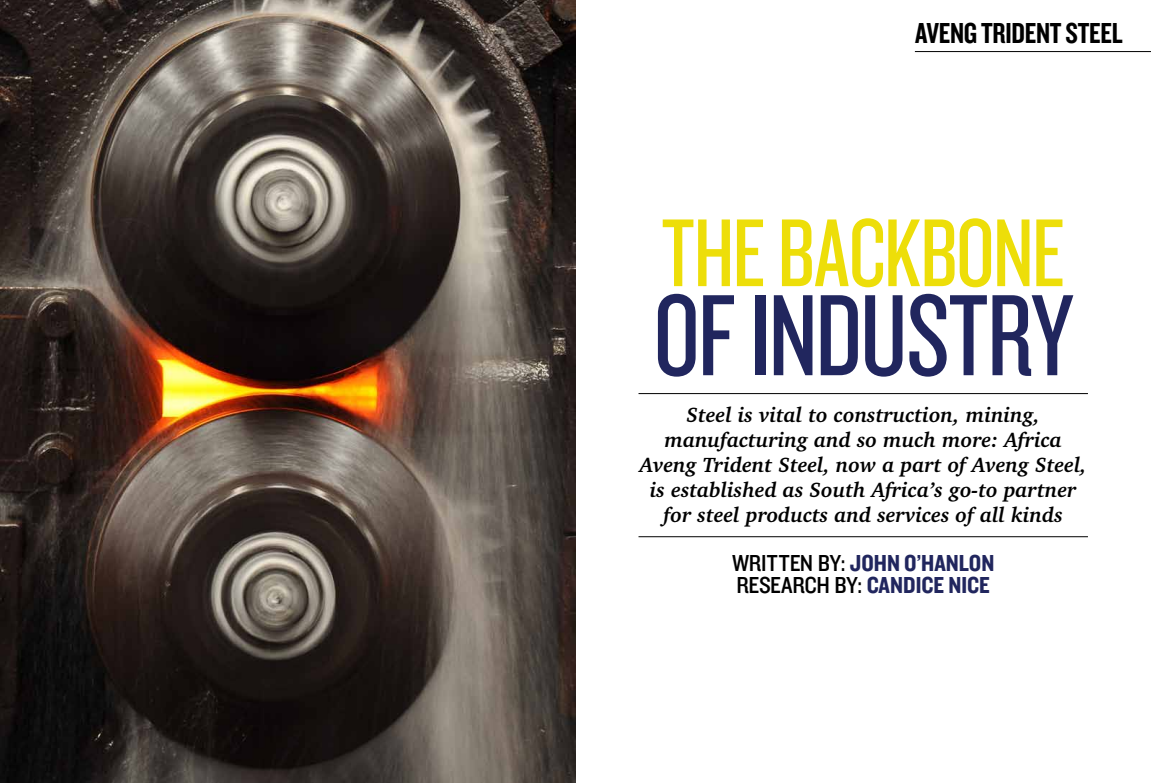
<style>
.page{position:relative;width:1151px;height:783px;background:#fff}
.page>*{position:absolute;margin:0;border:0;box-sizing:border-box;transform-origin:0 0}
.t1{font:120px "Knockout HTF28 Junior Featherwt";letter-spacing:-.02em;color:#21265e}
.t2{font:100px "Knockout HTF28 Junior Featherwt";letter-spacing:-.02em;color:#edde09}
.t3{font:30px "Knockout HTF49 Liteweight";letter-spacing:-.01em;color:#000}
.t4{font:24px "Knockout HTF50 Welterweight";color:#21265e}
.t5{font:24px "Knockout HTF30 Junior Welterwt";letter-spacing:-.01em;color:#000}
.t6{font:italic 700 21px/25px "Charter IT Cby BT";color:#000;text-align:center}
.s1{font-family:"Knockout HTF30 Junior Welterwt";color:#000}
.s2{font-family:"Knockout HTF50 Welterweight";color:#21265e}
</style>
<div class="page">
<hr style="left:638px;top:393px;width:450px;height:1px;background:#000">
<hr style="left:638px;top:536px;width:450px;height:1px;background:#000">
<hr style="left:915px;top:51px;width:236px;height:1px;background:#000">
<img style="left:0;top:0;width:575px;height:782px">
<h3 class="t3" style="left:915px;top:17px;width:209px">AVENG TRIDENT STEEL</h3>
<h2 class="t2" style="left:661px;top:203px;width:405px">THE BACKBONE</h2>
<h1 class="t1" style="left:653px;top:275px;width:421px">OF INDUSTRY</h1>
<p class="t6" style="left:640px;top:402px;width:448px">Steel is vital to construction, mining, manufacturing and so much more: Africa Aveng Trident Steel, now a part of Aveng Steel, is established as South Africa’s go-to partner for steel products and services of all kinds</p>
<p class="t4" style="left:732px;top:550px;width:264px"><span class="s1">WRITTEN BY:</span> JOHN O’HANLON</p>
<p class="t5" style="left:736px;top:572px;width:255px">RESEARCH BY: <span class="s2">CANDICE NICE</span></p>
</div>
